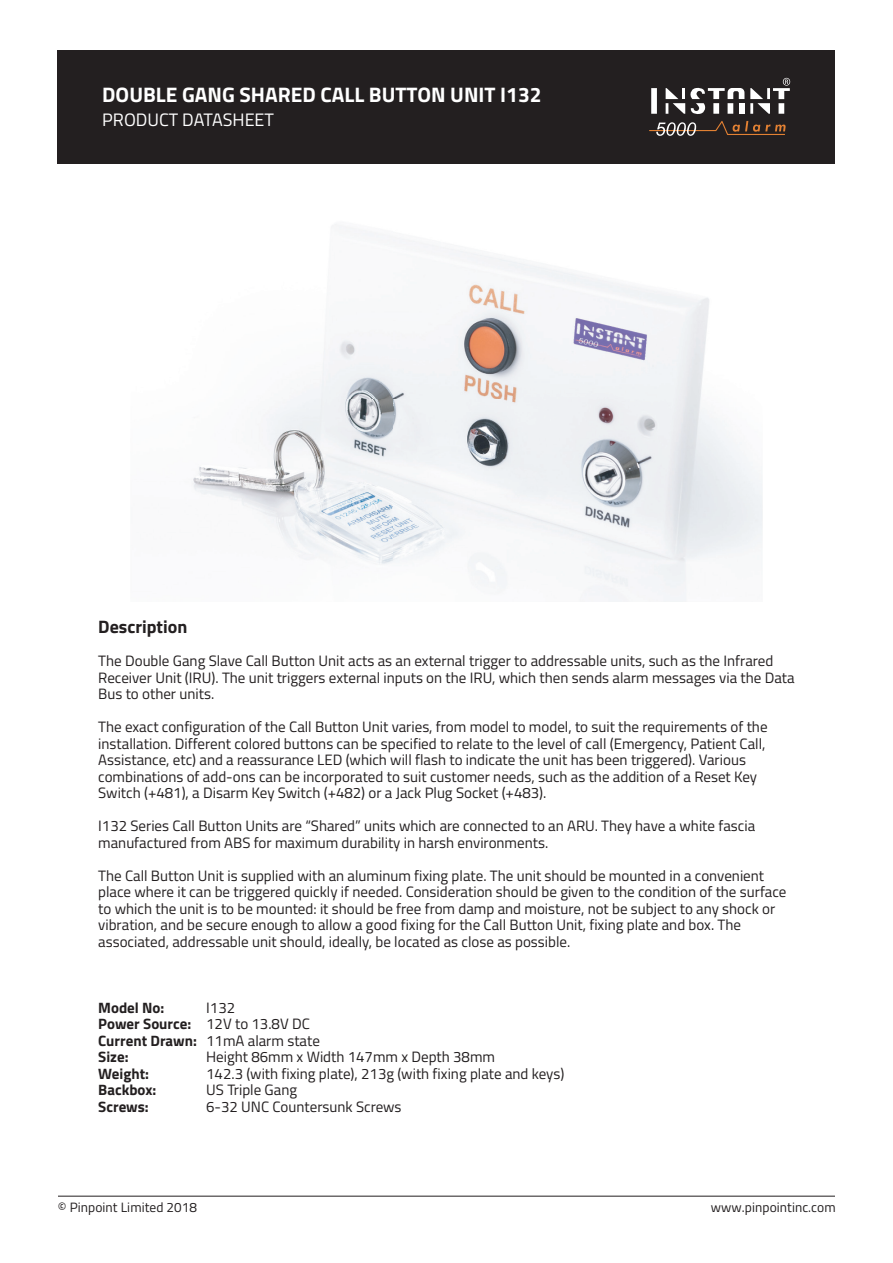
<style>
.page{position:relative;width:893px;height:1263px;background:#fff}
.page>*{position:absolute;margin:0;border:0;box-sizing:border-box;transform-origin:0 0}
.t1{font:700 21px "Titillium Web";color:#fff}
.t2{font:18px "Titillium Web";color:#fff}
.t3{font:700 18px "Titillium Web";color:#231f20}
.t4{font:15px/16.5px "Titillium Web";color:#231f20}
.t5{font:700 15px "Titillium Web";color:#231f20}
.t6{font:13.5px "Titillium Web";letter-spacing:.005em;color:#231f20}
.s1{font-weight:700}
</style>
<div class="page">
<div style="left:58px;top:50px;width:777px;height:114px;background:#231f20"></div>
<svg style="left:649px;top:121px;width:137px;height:15px"></svg>
<div style="left:651px;top:88px;width:6px;height:26px;background:#fff"></div>
<svg style="left:750px;top:78px;width:40px;height:36px"></svg>
<svg style="left:666px;top:87px;width:78px;height:27px"></svg>
<hr style="left:58px;top:1196px;width:777px;height:1px;background:#231f20">
<img style="left:192px;top:224px;width:570px;height:378px">
<h1 class="t1" style="left:102px;top:79px;width:441px">DOUBLE GANG SHARED CALL BUTTON UNIT I132</h1>
<p class="t2" style="left:102px;top:107px;width:173px">PRODUCT DATASHEET</p>
<p class="t3" style="left:98px;top:613px;width:91px">Description</p>
<p class="t4" style="left:98px;top:652px;width:698px">The Double Gang Slave Call Button Unit acts as an external trigger to addressable units, such as the Infrared<br>Receiver Unit (IRU). The unit triggers external inputs on the IRU, which then sends alarm messages via the Data<br>Bus to other units.</p>
<p class="t4" style="left:98px;top:718px;width:671px">The exact configuration of the Call Button Unit varies, from model to model, to suit the requirements of the installation. Different colored buttons can be specified to relate to the level of call (Emergency, Patient Call, Assistance, etc) and a reassurance LED (which will flash to indicate the unit has been triggered). Various combinations of add-ons can be incorporated to suit customer needs, such as the addition of a Reset Key Switch (+481), a Disarm Key Switch (+482) or a Jack Plug Socket (+483).</p>
<p class="t4" style="left:98px;top:817px;width:658px">I132 Series Call Button Units are “Shared” units which are connected to an ARU. They have a white fascia manufactured from ABS for maximum durability in harsh environments.</p>
<p class="t4" style="left:98px;top:866px;width:690px">The Call Button Unit is supplied with an aluminum fixing plate. The unit should be mounted in a convenient place where it can be triggered quickly if needed. Consideration should be given to the condition of the surface to which the unit is to be mounted: it should be free from damp and moisture, not be subject to any shock or vibration, and be secure enough to allow a good fixing for the Call Button Unit, fixing plate and box. The associated, addressable unit should, ideally, be located as close as possible.</p>
<p class="t5" style="left:98px;top:996px;width:68px">Model No:</p>
<p class="t4" style="left:98px;top:998px;width:223px;text-indent:108px">I132<br><span class="s1">Power Source:</span> 12V to 13.8V DC<br><span class="s1">Current Drawn:</span> 11mA alarm state<br><span class="s1">Size:</span></p>
<p class="t4" style="left:206px;top:1048px;width:290px">Height 86mm x Width 147mm x Depth 38mm</p>
<p class="t5" style="left:98px;top:1062px;width:52px">Weight:</p>
<p class="t4" style="left:206px;top:1064px;width:360px">142.3 (with fixing plate), 213g (with fixing plate and keys)</p>
<p class="t5" style="left:98px;top:1078px;width:60px">Backbox:</p>
<p class="t4" style="left:206px;top:1081px;width:92px">US Triple Gang</p>
<p class="t5" style="left:98px;top:1095px;width:52px">Screws:</p>
<p class="t4" style="left:206px;top:1097px;width:197px">6-32 UNC Countersunk Screws</p>
<p class="t6" style="left:58px;top:1197px;width:141px">© Pinpoint Limited 2018</p>
<p class="t6" style="left:711px;top:1197px;width:126px">www.pinpointinc.com</p>
</div>
